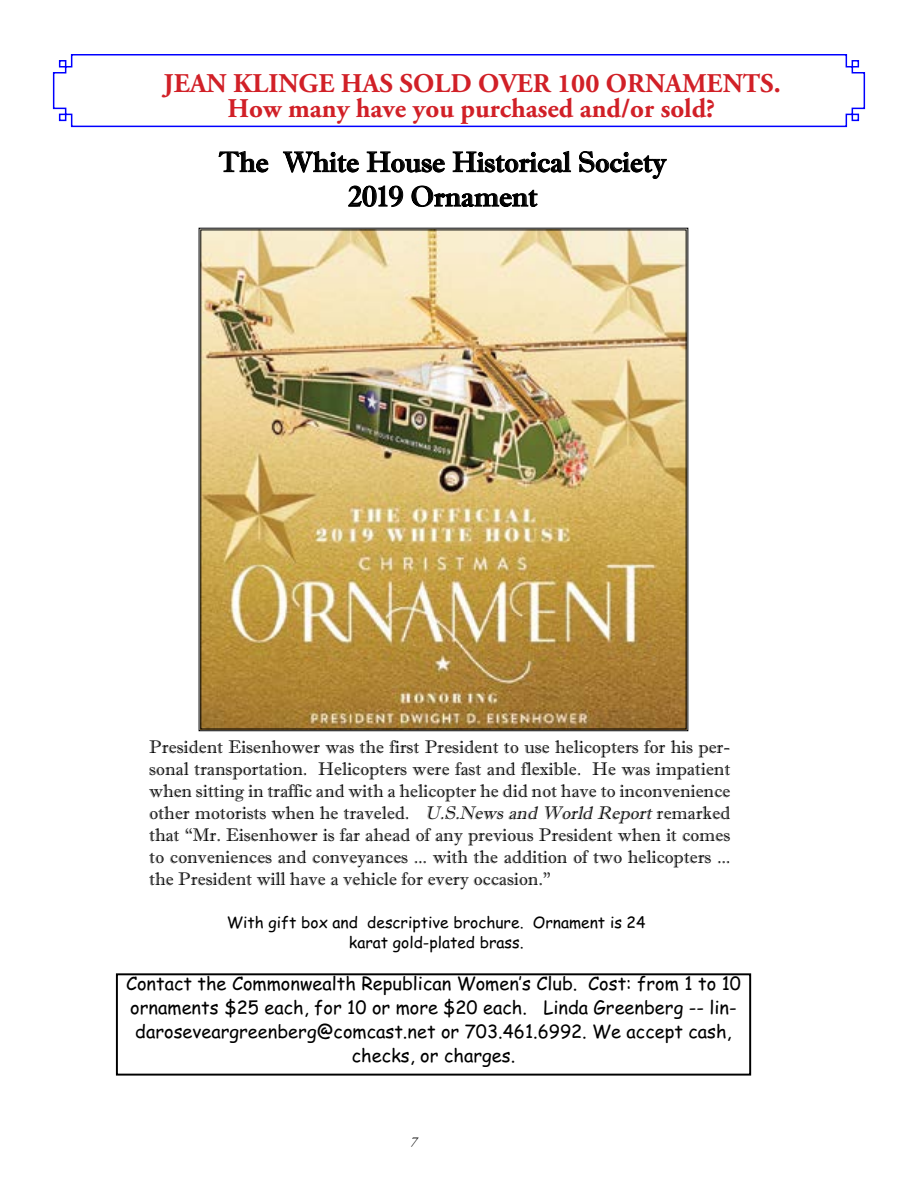
<style>
.page{position:relative;width:918px;height:1188px;background:#fff}
.page>*{position:absolute;margin:0;border:0;box-sizing:border-box;transform-origin:0 0}
.t1{font:28.65px/34.5px "Imprint MT Shadow";color:#000;text-align:center}
.t2{font:700 27px/24.8px "Adobe Garamond Pro";color:#d12027;text-align:center}
.t3{font:18.3px/21.9px "Imprint MT Shadow";color:#000;text-align:justify}
.t4{font:18.3px/23.9px "Comic Sans MS";color:#000;text-align:center}
.t5{font:15.6px/20.4px "Comic Sans MS";color:#000;text-align:center}
.t6{font:italic 13.5px "Adobe Garamond Pro";color:#000}
.s1{font-style:italic}
</style>
<div class="page">
<img style="left:202px;top:231px;width:483px;height:496px">
<div style="left:116px;top:973px;width:635px;height:103px;border:2px solid #000"></div>
<svg style="left:218px;top:151px;width:51px;height:22px"></svg>
<svg style="left:283px;top:151px;width:288px;height:22px"></svg>
<svg style="left:579px;top:151px;width:88px;height:28px"></svg>
<svg style="left:348px;top:185px;width:56px;height:22px"></svg>
<svg style="left:411px;top:185px;width:127px;height:22px"></svg>
<svg style="left:52px;top:54px;width:814px;height:74px"></svg>
<h2 class="t2" style="left:163px;top:72px;width:619px">JEAN KLINGE HAS SOLD OVER 100 ORNAMENTS.<br>How many have you purchased and/or sold?</h2>
<h1 class="t1" style="left:219px;top:145px;width:450px">The White House Historical Society<br>2019 Ornament</h1>
<p class="t3" style="left:149px;top:736px;width:583px">President Eisenhower was the first President to use helicopters for his per&shy;sonal transportation. Helicopters were fast and flexible. He was impatient when sitting in traffic and with a helicopter he did not have to inconvenience other motorists when he traveled. <span class="s1">U.S.NewsandWorldReport</span>remarked that “Mr. Eisenhower is far ahead of any previous President when it comes to conveniences and conveyances ... with the addition of two helicopters ... the President will have a vehicle for every occasion.”</p>
<p class="t5" style="left:227px;top:912px;width:420px">With gift box and descriptive brochure. Ornament is 24 karat gold-plated brass.</p>
<p class="t4" style="left:126px;top:971px;width:617px">Contact the Commonwealth Republican Women’s Club. Cost: from 1 to 10 ornaments $25 each, for 10 or more $20 each. Linda Greenberg -- lin&shy;daroseveargreenberg@comcast.net or 703.461.6992. We accept cash, checks, or charges.</p>
<p class="t6" style="left:410px;top:1134px;width:8px">7</p>
</div>
